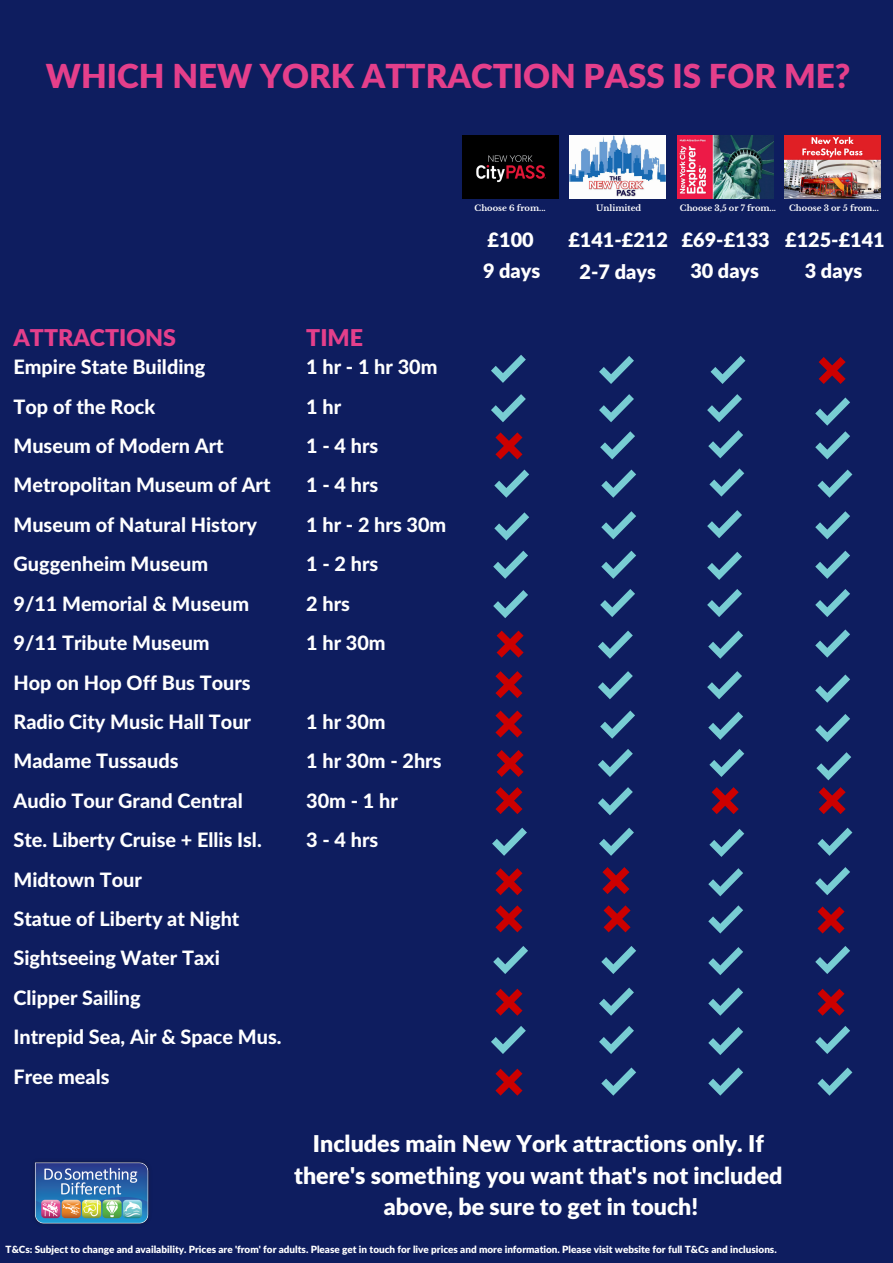
<style>
.page{position:relative;width:893px;height:1263px;background:#0e1d5f}
.page>*{position:absolute;margin:0;border:0;box-sizing:border-box;transform-origin:0 0}
.t1{font:900 33.15px "Lato Latin";color:#e43f8b}
.t2{font:900 23.25px/31.5px "Lato Latin";color:#fff;text-align:center}
.t3{font:900 23.25px "Lato Latin";color:#e43f8b}
.t4{font:800 19.8px/39.5px "Lato Latin";color:#fff}
.t5{font:900 19.8px "Lato Latin";color:#fff}
.t6{font:900 9.9px "Lato Latin";color:#fff}
.t7{font:700 8.25px "Libre Baskerville";color:#fff}
</style>
<div class="page">
<svg style="left:491px;top:355px;width:35px;height:28px"></svg>
<svg style="left:491px;top:394px;width:35px;height:28px"></svg>
<svg style="left:494px;top:470px;width:35px;height:28px"></svg>
<svg style="left:494px;top:512px;width:35px;height:28px"></svg>
<svg style="left:492px;top:828px;width:35px;height:28px"></svg>
<svg style="left:493px;top:590px;width:35px;height:28px"></svg>
<svg style="left:495px;top:432px;width:27px;height:27px"></svg>
<svg style="left:495px;top:671px;width:27px;height:27px"></svg>
<svg style="left:495px;top:868px;width:27px;height:27px"></svg>
<svg style="left:495px;top:905px;width:27px;height:27px"></svg>
<svg style="left:497px;top:750px;width:27px;height:27px"></svg>
<svg style="left:495px;top:710px;width:27px;height:27px"></svg>
<svg style="left:493px;top:551px;width:35px;height:28px"></svg>
<svg style="left:497px;top:631px;width:27px;height:27px"></svg>
<svg style="left:491px;top:1026px;width:35px;height:28px"></svg>
<svg style="left:495px;top:787px;width:27px;height:27px"></svg>
<svg style="left:493px;top:946px;width:35px;height:28px"></svg>
<svg style="left:495px;top:989px;width:27px;height:27px"></svg>
<svg style="left:495px;top:1069px;width:27px;height:27px"></svg>
<img style="left:463px;top:135px;width:95px;height:63px">
<img style="left:34px;top:1161px;width:115px;height:64px">
<img style="left:570px;top:135px;width:95px;height:63px">
<img style="left:678px;top:135px;width:96px;height:63px">
<img style="left:785px;top:135px;width:95px;height:63px">
<svg style="left:599px;top:356px;width:35px;height:28px"></svg>
<svg style="left:599px;top:394px;width:35px;height:28px"></svg>
<svg style="left:601px;top:470px;width:35px;height:28px"></svg>
<svg style="left:601px;top:511px;width:35px;height:28px"></svg>
<svg style="left:599px;top:828px;width:35px;height:28px"></svg>
<svg style="left:600px;top:589px;width:35px;height:28px"></svg>
<svg style="left:602px;top:867px;width:27px;height:27px"></svg>
<svg style="left:604px;top:905px;width:27px;height:27px"></svg>
<svg style="left:601px;top:551px;width:35px;height:28px"></svg>
<svg style="left:599px;top:1026px;width:35px;height:28px"></svg>
<svg style="left:601px;top:946px;width:35px;height:28px"></svg>
<svg style="left:600px;top:431px;width:35px;height:28px"></svg>
<svg style="left:598px;top:631px;width:35px;height:28px"></svg>
<svg style="left:599px;top:987px;width:35px;height:29px"></svg>
<svg style="left:598px;top:671px;width:35px;height:28px"></svg>
<svg style="left:600px;top:710px;width:35px;height:29px"></svg>
<svg style="left:598px;top:749px;width:35px;height:28px"></svg>
<svg style="left:598px;top:787px;width:35px;height:28px"></svg>
<svg style="left:710px;top:356px;width:35px;height:28px"></svg>
<svg style="left:707px;top:394px;width:35px;height:28px"></svg>
<svg style="left:709px;top:468px;width:35px;height:29px"></svg>
<svg style="left:707px;top:510px;width:35px;height:28px"></svg>
<svg style="left:709px;top:829px;width:35px;height:28px"></svg>
<svg style="left:707px;top:589px;width:35px;height:28px"></svg>
<svg style="left:707px;top:552px;width:35px;height:28px"></svg>
<svg style="left:708px;top:1027px;width:35px;height:28px"></svg>
<svg style="left:708px;top:947px;width:35px;height:28px"></svg>
<svg style="left:708px;top:430px;width:35px;height:28px"></svg>
<svg style="left:708px;top:987px;width:35px;height:29px"></svg>
<svg style="left:707px;top:671px;width:35px;height:28px"></svg>
<svg style="left:708px;top:712px;width:35px;height:28px"></svg>
<svg style="left:709px;top:749px;width:35px;height:28px"></svg>
<svg style="left:708px;top:1067px;width:35px;height:29px"></svg>
<svg style="left:708px;top:905px;width:35px;height:28px"></svg>
<svg style="left:708px;top:868px;width:35px;height:28px"></svg>
<svg style="left:712px;top:787px;width:27px;height:27px"></svg>
<svg style="left:601px;top:1067px;width:35px;height:29px"></svg>
<svg style="left:817px;top:470px;width:35px;height:28px"></svg>
<svg style="left:815px;top:511px;width:35px;height:28px"></svg>
<svg style="left:817px;top:828px;width:35px;height:28px"></svg>
<svg style="left:815px;top:589px;width:35px;height:28px"></svg>
<svg style="left:815px;top:551px;width:35px;height:28px"></svg>
<svg style="left:815px;top:1026px;width:35px;height:28px"></svg>
<svg style="left:815px;top:946px;width:35px;height:28px"></svg>
<svg style="left:815px;top:397px;width:35px;height:62px"></svg>
<svg style="left:815px;top:674px;width:35px;height:29px"></svg>
<svg style="left:815px;top:714px;width:35px;height:28px"></svg>
<svg style="left:816px;top:752px;width:35px;height:28px"></svg>
<svg style="left:817px;top:1067px;width:35px;height:29px"></svg>
<svg style="left:815px;top:867px;width:35px;height:28px"></svg>
<svg style="left:819px;top:787px;width:27px;height:27px"></svg>
<svg style="left:819px;top:357px;width:27px;height:27px"></svg>
<svg style="left:815px;top:629px;width:35px;height:29px"></svg>
<svg style="left:817px;top:906px;width:27px;height:27px"></svg>
<svg style="left:817px;top:989px;width:27px;height:27px"></svg>
<svg style="left:708px;top:631px;width:35px;height:28px"></svg>
<h1 class="t1" style="left:46px;top:55px;width:806px">WHICH NEW YORK ATTRACTION PASS IS FOR ME?</h1>
<p class="t7" style="left:475px;top:203px;width:73px">Choose 6 from...</p>
<p class="t7" style="left:680px;top:203px;width:98px">Choose 3,5 or 7 from...</p>
<p class="t7" style="left:789px;top:203px;width:91px">Choose 3 or 5 from...</p>
<p class="t7" style="left:596px;top:203px;width:47px">Unlimited</p>
<p class="t5" style="left:488px;top:227px;width:48px">£100</p>
<p class="t5" style="left:568px;top:227px;width:318px">£141-£212 £69-£133 £125-£141</p>
<p class="t3" style="left:14px;top:323px;width:164px">ATTRACTIONS</p>
<p class="t4" style="left:14px;top:347px;width:270px">Empire State Building<br>Top of the Rock<br>Museum of Modern Art<br>Metropolitan Museum of Art<br>Museum of Natural History<br>Guggenheim Museum<br>9/11 Memorial &amp; Museum<br>9/11 Tribute Museum<br>Hop on Hop Off Bus Tours<br>Radio City Music Hall Tour<br>Madame Tussauds<br>Audio Tour Grand Central<br>Ste. Liberty Cruise + Ellis Isl.<br>Midtown Tour<br>Statue of Liberty at Night<br>Sightseeing Water Taxi<br>Clipper Sailing<br>Intrepid Sea, Air &amp; Space Mus.<br>Free meals</p>
<p class="t3" style="left:306px;top:323px;width:58px">TIME</p>
<p class="t4" style="left:306px;top:347px;width:142px">1hr-1hr30m<br>1 hr<br>1-4hrs<br>1-4hrs<br>1 hr - 2 hrs 30m<br>1-2hrs<br>2 hrs<br>1 hr 30m</p>
<p class="t4" style="left:306px;top:701px;width:137px">1 hr 30m<br>1 hr 30m - 2hrs<br>30m - 1 hr<br>3-4hrs</p>
<p class="t5" style="left:483px;top:259px;width:59px">9 days</p>
<p class="t5" style="left:580px;top:260px;width:78px">2-7 days</p>
<p class="t5" style="left:690px;top:259px;width:70px">30 days</p>
<p class="t5" style="left:805px;top:259px;width:59px">3 days</p>
<p class="t2" style="left:294px;top:1127px;width:490px">Includes main New York attractions only. If there's something you want that's not included above, be sure to get in touch!</p>
<p class="t6" style="left:6px;top:1243px;width:773px">T&amp;Cs: Subject to change and availability. Prices are 'from' for adults. Please get in touch for live prices and more information. Please visit website for full T&amp;Cs and inclusions.</p>
</div>
